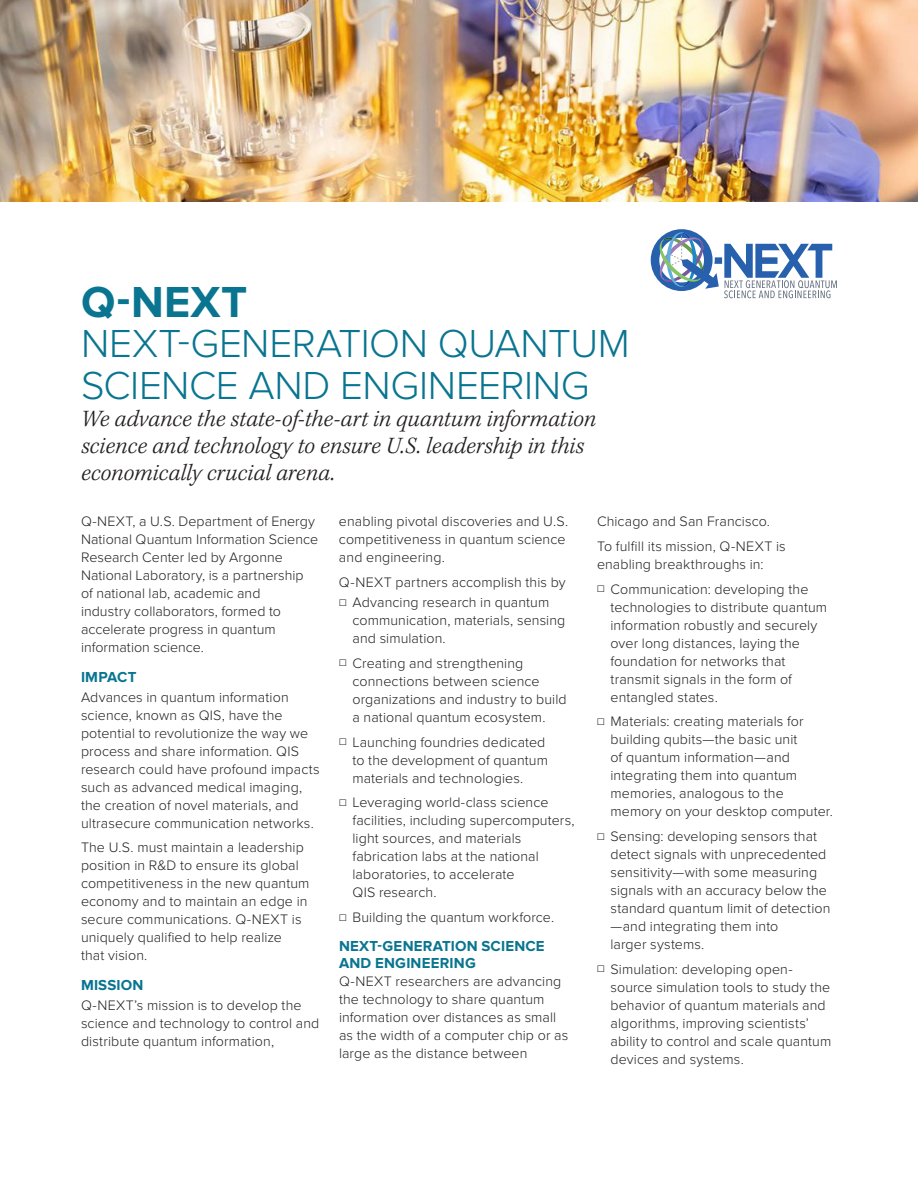
<style>
.page{position:relative;width:918px;height:1188px;background:#fff}
.page>*{position:absolute;margin:0;border:0;box-sizing:border-box;transform-origin:0 0}
._01_headline{font:700 45px "Proxima Nova";color:#097590}
._01_headline-2{font:300 40.5px/42px "Proxima Nova";letter-spacing:-.01em;color:#097590}
._02_subheadline{font:italic 300 24px/27px "Kepler Std";color:#231f20}
._04_body{font:700 15px/16.5px "Proxima Nova";letter-spacing:.015em;color:#097590}
._02_subhead{font:700 15px "Proxima Nova";letter-spacing:.01em;color:#097590}
._04_body-2{font:300 14.25px/18px "Proxima Nova";letter-spacing:.005em;color:#231f20}
.s1{font-size:11.4px}
</style>
<div class="page">
<img style="left:0;top:0;width:918px;height:201px">
<svg style="left:651px;top:229px;width:186px;height:69px"></svg>
<p class="_01_headline" style="left:81px;top:276px;width:168px">Q-NEXT</p>
<p class="_01_headline-2" style="left:81px;top:324px;width:550px">NEXT-GENERATION QUANTUM<br>SCIENCE AND ENGINEERING</p>
<p class="_02_subheadline" style="left:81px;top:406px;width:517px">We advance the state-of-the-art in quantum information science and technology to ensure U.S. leadership in this economically crucial arena.</p>
<p class="_04_body-2" style="left:597px;top:513px;width:174px">Chicago and San Francisco.</p>
<p class="_04_body-2" style="left:597px;top:538px;width:190px">To fulfill its mission, Q-NEXT is enabling breakthroughs in:</p>
<p class="_04_body-2" style="left:610px;top:580px;width:218px;text-indent:-14px"><span class="s1">☐</span> Communication: developing the technologies to distribute quantum information robustly and securely over long distances, laying the foundation for networks that transmit signals in the form of entangled states.</p>
<p class="_04_body-2" style="left:610px;top:713px;width:224px;text-indent:-14px"><span class="s1">☐</span> Materials: creating materials for building qubits—the basic unit<br>of quantum information—and integrating them into quantum memories, analogous to the memory on your desktop computer.</p>
<p class="_04_body-2" style="left:610px;top:828px;width:221px;text-indent:-14px"><span class="s1">☐</span> Sensing: developing sensors that detect signals with unprecedented sensitivity—with some measuring signals with an accuracy below the standard quantum limit of detection —and integrating them into<br>larger systems.</p>
<p class="_04_body-2" style="left:610px;top:961px;width:222px;text-indent:-14px"><span class="s1">☐</span> Simulation: developing open&shy;source simulation tools to study the behavior of quantum materials and algorithms, improving scientists’ ability to control and scale quantum devices and systems.</p>
<p class="_04_body-2" style="left:339px;top:513px;width:231px">enabling pivotal discoveries and U.S. competitiveness in quantum science and engineering.</p>
<p class="_04_body-2" style="left:339px;top:574px;width:228px">Q-NEXT partners accomplish this by</p>
<p class="_04_body-2" style="left:352px;top:594px;width:214px;text-indent:-14px"><span class="s1">☐</span> Advancing research in quantum communication, materials, sensing and simulation.</p>
<p class="_04_body-2" style="left:352px;top:655px;width:216px;text-indent:-14px"><span class="s1">☐</span> Creating and strengthening connections between science organizations and industry to build a national quantum ecosystem.</p>
<p class="_04_body-2" style="left:352px;top:733px;width:197px;text-indent:-14px"><span class="s1">☐</span> Launching foundries dedicated to the development of quantum materials and technologies.</p>
<p class="_04_body-2" style="left:352px;top:794px;width:224px;text-indent:-14px"><span class="s1">☐</span> Leveraging world-class science facilities, including supercomputers, light sources, and materials fabrication labs at the national laboratories, to accelerate<br>QIS research.</p>
<p class="_04_body-2" style="left:339px;top:909px;width:217px"><span class="s1">☐</span> Building the quantum workforce.</p>
<p class="_04_body" style="left:339px;top:939px;width:207px">NEXT-GENERATION SCIENCE<br>AND ENGINEERING</p>
<p class="_04_body-2" style="left:339px;top:973px;width:231px">Q-NEXT researchers are advancing the technology to share quantum information over distances as small as the width of a computer chip or as large as the distance between</p>
<p class="_04_body-2" style="left:81px;top:513px;width:239px">Q-NEXT, a U.S. Department of Energy<br>National Quantum Information Science<br>Research Center led by Argonne<br>National Laboratory, is a partnership of national lab, academic and<br>industry collaborators, formed to accelerate progress in quantum information science.</p>
<p class="_02_subhead" style="left:81px;top:668px;width:57px">IMPACT</p>
<p class="_04_body-2" style="left:81px;top:688px;width:240px">Advances in quantum information science, known as QIS, have the potential to revolutionize the way we process and share information. QIS research could have profound impacts such as advanced medical imaging, the creation of novel materials, and ultrasecure communication networks.</p>
<p class="_04_body-2" style="left:81px;top:839px;width:230px">The U.S. must maintain a leadership position in R&amp;D to ensure its global competitiveness in the new quantum economy and to maintain an edge in secure communications. Q-NEXT is uniquely qualified to help realize<br>that vision.</p>
<p class="_02_subhead" style="left:81px;top:977px;width:64px">MISSION</p>
<p class="_04_body-2" style="left:81px;top:997px;width:240px">Q-NEXT’s mission is to develop the science and technology to control and distribute quantum information,</p>
</div>
